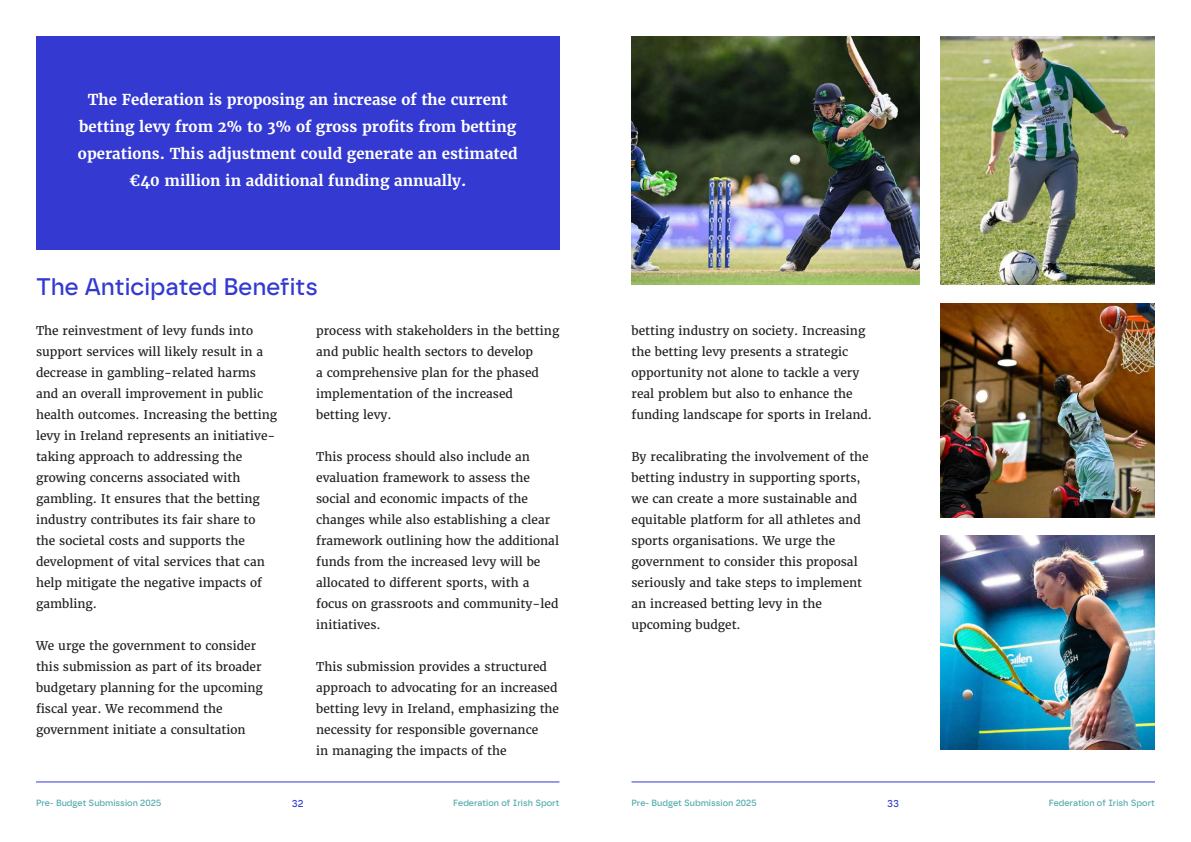
<style>
.page{position:relative;width:1191px;height:842px;background:#fff}
.page>*{position:absolute;margin:0;border:0;box-sizing:border-box;transform-origin:0 0}
.t1{font:500 24px "Safiro";color:#3339d1}
.t2{font:700 15px/27px "Merriweather";color:#fff;text-align:center}
.t3{font:12px/21px "Merriweather";color:#231f20}
.t4{font:500 10px "Safiro";color:#3339d1}
.t5{font:500 9px "Safiro";color:#50a9ab}
</style>
<div class="page">
<hr style="left:36px;top:781px;width:523px;height:1px;background:#3339d1">
<hr style="left:631px;top:781px;width:524px;height:1px;background:#3339d1">
<div style="left:36px;top:36px;width:523px;height:213px;background:#3339d1"></div>
<img style="left:941px;top:303px;width:214px;height:214px">
<img style="left:941px;top:36px;width:214px;height:248px">
<img style="left:631px;top:36px;width:288px;height:248px">
<img style="left:941px;top:536px;width:214px;height:214px">
<p class="t2" style="left:78px;top:87px;width:441px">The Federation is proposing an increase of the current betting levy from 2% to 3% of gross profits from betting operations. This adjustment could generate an estimated €40 million in additional funding annually.</p>
<h1 class="t1" style="left:36px;top:272px;width:283px">The Anticipated Benefits</h1>
<p class="t3" style="left:36px;top:320px;width:243px">The reinvestment of levy funds into support services will likely result in a decrease in gambling-related harms and an overall improvement in public health outcomes. Increasing the betting levy in Ireland represents an initiative&shy;taking approach to addressing the growing concerns associated with gambling. It ensures that the betting industry contributes its fair share to the societal costs and supports the development of vital services that can help mitigate the negative impacts of gambling.</p>
<p class="t3" style="left:36px;top:635px;width:228px">We urge the government to consider this submission as part of its broader budgetary planning for the upcoming fiscal year. We recommend the government initiate a consultation</p>
<p class="t3" style="left:316px;top:320px;width:245px">process with stakeholders in the betting and public health sectors to develop<br>a comprehensive plan for the phased implementation of the increased<br>betting levy.</p>
<p class="t3" style="left:316px;top:446px;width:244px">This process should also include an evaluation framework to assess the social and economic impacts of the changes while also establishing a clear framework outlining how the additional funds from the increased levy will be allocated to different sports, with a focus on grassroots and community-led initiatives.</p>
<p class="t3" style="left:316px;top:656px;width:244px">This submission provides a structured approach to advocating for an increased betting levy in Ireland, emphasizing the necessity for responsible governance<br>in managing the impacts of the</p>
<p class="t3" style="left:631px;top:320px;width:242px">betting industry on society. Increasing the betting levy presents a strategic opportunity not alone to tackle a very real problem but also to enhance the funding landscape for sports in Ireland.</p>
<p class="t3" style="left:631px;top:446px;width:239px">By recalibrating the involvement of the betting industry in supporting sports, we can create a more sustainable and equitable platform for all athletes and sports organisations. We urge the government to consider this proposal seriously and take steps to implement an increased betting levy in the upcoming budget.</p>
<p class="t5" style="left:36px;top:797px;width:127px">Pre- Budget Submission 2025</p>
<p class="t4" style="left:292px;top:797px;width:13px">32</p>
<p class="t5" style="left:453px;top:797px;width:108px">Federation of Irish Sport</p>
<p class="t5" style="left:631px;top:797px;width:127px">Pre- Budget Submission 2025</p>
<p class="t4" style="left:887px;top:797px;width:13px">33</p>
<p class="t5" style="left:1048px;top:797px;width:108px">Federation of Irish Sport</p>
</div>
